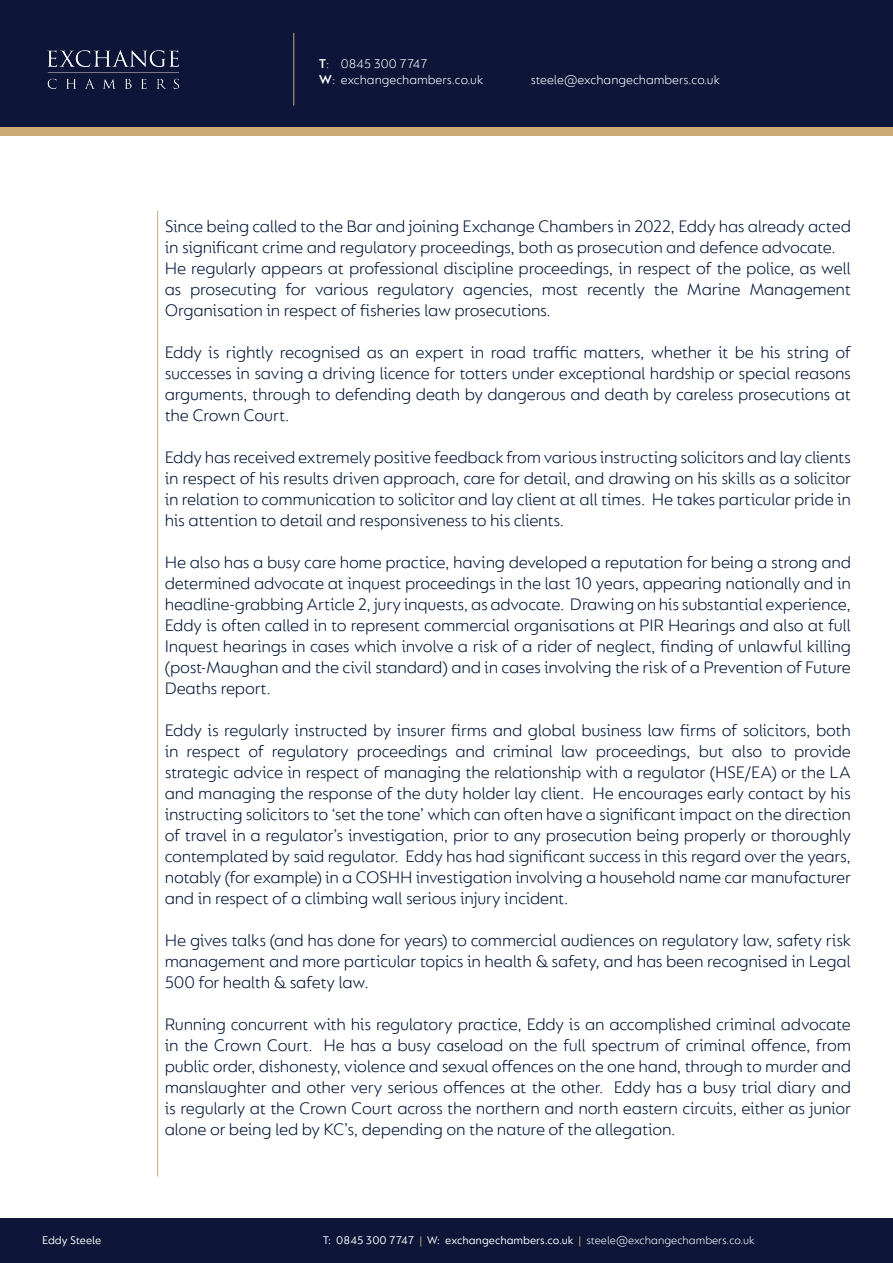
<style>
.page{position:relative;width:893px;height:1263px;background:#fff}
.page>*{position:absolute;margin:0;border:0;box-sizing:border-box;transform-origin:0 0}
.t1{font:300 18px/21px "FS Lucas";letter-spacing:-.02em;color:#001537;text-align:justify}
.t2{font:300 13.5px/16.2px "FS Lucas";color:#fff}
.t3{font:12px "FS Lucas";color:#fff}
.s1{font-weight:600}
.s2{color:#cbaa76}
.s3{font-weight:300}
</style>
<div class="page">
<div style="left:0;top:64px;width:893px;height:72px;background:#cbaa76"></div>
<div style="left:0;top:0;width:893px;height:127px;background:#0d1638"></div>
<div style="left:0;top:1219px;width:893px;height:44px;background:#0d1638"></div>
<img style="left:47px;top:50px;width:132px;height:39px">
<hr style="left:293px;top:33px;width:1px;height:73px;background:#cbaa76">
<hr style="left:157px;top:211px;width:1px;height:966px;background:#cbaa76">
<p class="t3" style="left:42px;top:1233px;width:61px">Eddy Steele</p>
<p class="t2" style="left:319px;top:55px;width:166px"><span class="s1">T</span>: 0845 300 7747<br><span class="s1">W</span>: exchangechambers.co.uk</p>
<p class="t2" style="left:531px;top:71px;width:191px">steele@exchangechambers.co.uk</p>
<p class="t1" style="left:165px;top:215px;width:688px">Since being called to the Bar and joining Exchange Chambers in 2022, Eddy has already acted in significant crime and regulatory proceedings, both as prosecution and defence advocate.</p>
<p class="t1" style="left:165px;top:257px;width:688px">He regularly appears at professional discipline proceedings, in respect of the police, as well as prosecuting for various regulatory agencies, most recently the Marine Management Organisation in respect of fisheries law prosecutions.</p>
<p class="t1" style="left:165px;top:341px;width:688px">Eddy is rightly recognised as an expert in road traffic matters, whether it be his string of successes in saving a driving licence for totters under exceptional hardship or special reasons arguments, through to defending death by dangerous and death by careless prosecutions at the Crown Court.</p>
<p class="t1" style="left:165px;top:446px;width:688px">Eddy has received extremely positive feedback from various instructing solicitors and lay clients in respect of his results driven approach, care for detail, and drawing on his skills as a solicitor in relation to communication to solicitor and lay client at all times. He takes particular pride in his attention to detail and responsiveness to his clients.</p>
<p class="t1" style="left:165px;top:551px;width:688px">He also has a busy care home practice, having developed a reputation for being a strong and determined advocate at inquest proceedings in the last 10 years, appearing nationally and in headline-grabbing Article 2, jury inquests, as advocate. Drawing on his substantial experience, Eddy is often called in to represent commercial organisations at PIR Hearings and also at full Inquest hearings in cases which involve a risk of a rider of neglect, finding of unlawful killing (post-Maughan and the civil standard) and in cases involving the risk of a Prevention of Future Deaths report.</p>
<p class="t1" style="left:165px;top:719px;width:688px">Eddy is regularly instructed by insurer firms and global business law firms of solicitors, both in respect of regulatory proceedings and criminal law proceedings, but also to provide strategic advice in respect of managing the relationship with a regulator (HSE/EA) or the LA and managing the response of the duty holder lay client. He encourages early contact by his instructing solicitors to ‘set the tone’ which can often have a significant impact on the direction of travel in a regulator’s investigation, prior to any prosecution being properly or thoroughly contemplated by said regulator. Eddy has had significant success in this regard over the years, notably (for example) in a COSHH investigation involving a household name car manufacturer and in respect of a climbing wall serious injury incident.</p>
<p class="t1" style="left:165px;top:929px;width:688px">He gives talks (and has done for years) to commercial audiences on regulatory law, safety risk management and more particular topics in health &amp; safety, and has been recognised in Legal 500 for health &amp; safety law.</p>
<p class="t1" style="left:165px;top:1013px;width:688px">Running concurrent with his regulatory practice, Eddy is an accomplished criminal advocate in the Crown Court. He has a busy caseload on the full spectrum of criminal offence, from public order, dishonesty, violence and sexual offences on the one hand, through to murder and manslaughter and other very serious offences at the other. Eddy has a busy trial diary and is regularly at the Crown Court across the northern and north eastern circuits, either as junior alone or being led by KC’s, depending on the nature of the allegation.</p>
<p class="t3" style="left:323px;top:1233px;width:433px">T: 0845 300 7747 <span class="s2">|</span> W: exchangechambers.co.uk <span class="s2">|</span> <span class="s3">steele@exchangechambers.co.uk</span></p>
</div>
